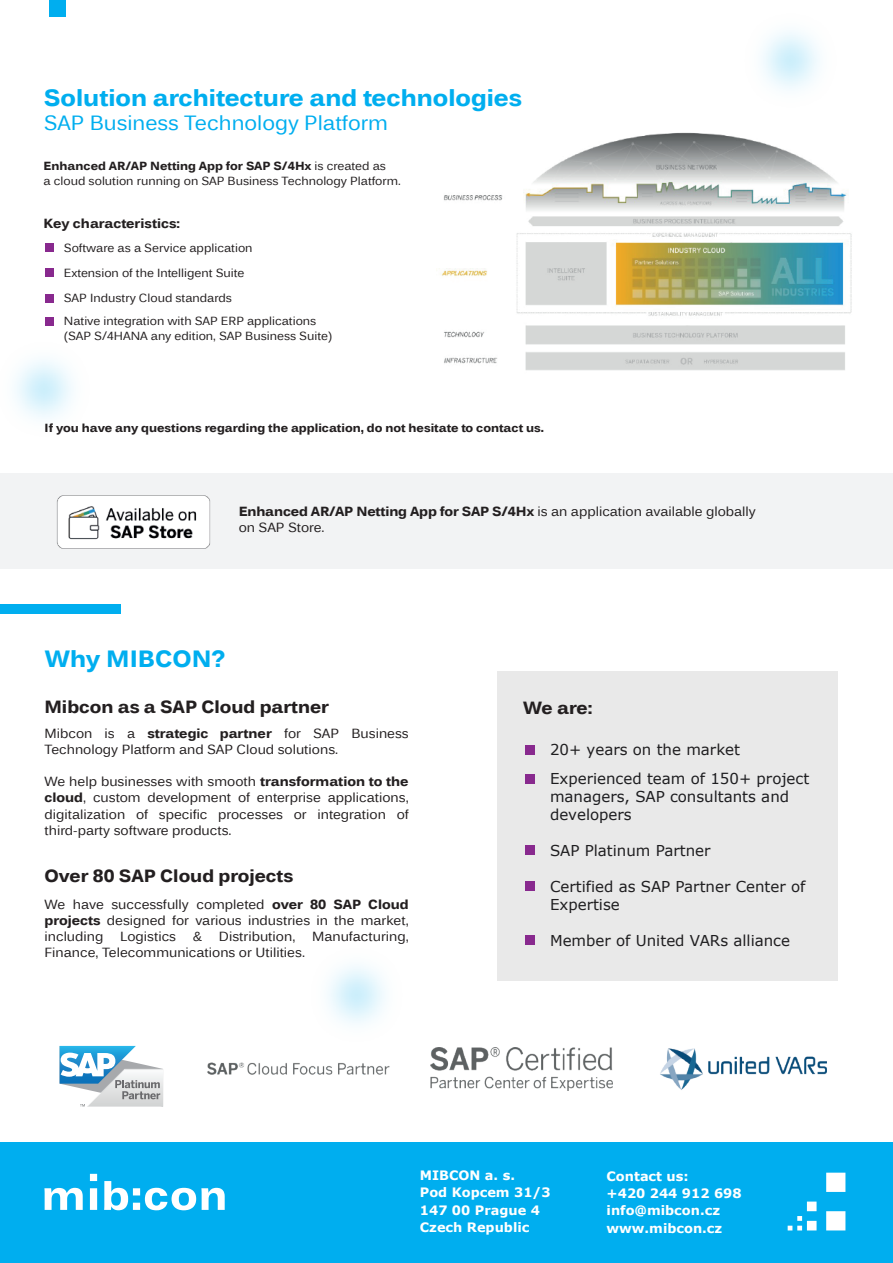
<style>
.page{position:relative;width:893px;height:1263px;background:#fff}
.page>*{position:absolute;margin:0;border:0;box-sizing:border-box;transform-origin:0 0}
.t1{font:700 24px "Endurance Pro";color:#00aeef}
.t2{font:21px "Endurance Pro";color:#00aeef}
.t3{font:700 18px "Endurance Pro";color:#231f20}
.t4{font:15px/18px "Verdana";color:#1f1e20}
.t5{font:15px/18px "Verdana";color:#1d1d20}
.t6{font:13.5px/16.2px "Endurance Pro";color:#231f20}
.t7{font:700 13.5px "Endurance Pro";color:#231f20}
.t8{font:700 12.9px/17.2px "Verdana";color:#fff}
.t9{font:12px/14.4px "Endurance Pro";color:#231f20}
.t10{font:700 12px "Endurance Pro";color:#231f20}
.s1{font-weight:700}
</style>
<div class="page">
<img style="left:0;top:16px;width:853px;height:1127px">
<div style="left:49px;top:0;width:17px;height:16px;background:#00aeef"></div>
<img style="left:436px;top:123px;width:417px;height:259px">
<img style="left:196px;top:1050px;width:204px;height:38px">
<div style="left:0;top:605px;width:121px;height:9px;background:#00aeef"></div>
<div style="left:498px;top:672px;width:340px;height:309px;background:#e9e9e9"></div>
<svg style="left:60px;top:1046px;width:103px;height:60px"></svg>
<img style="left:654px;top:1041px;width:180px;height:56px">
<div style="left:0;top:1143px;width:893px;height:120px;background:#00aeef"></div>
<svg style="left:788px;top:1173px;width:57px;height:57px"></svg>
<svg style="left:44px;top:1174px;width:181px;height:36px"></svg>
<img style="left:430px;top:1047px;width:182px;height:43px">
<div style="left:525px;top:745px;width:10px;height:10px;background:#88298e"></div>
<div style="left:525px;top:773px;width:10px;height:10px;background:#88298e"></div>
<div style="left:525px;top:845px;width:10px;height:10px;background:#88298e"></div>
<div style="left:45px;top:243px;width:9px;height:9px;background:#88298e"></div>
<div style="left:45px;top:269px;width:9px;height:8px;background:#88298e"></div>
<div style="left:45px;top:294px;width:9px;height:8px;background:#88298e"></div>
<div style="left:45px;top:317px;width:9px;height:8px;background:#88298e"></div>
<div style="left:0;top:473px;width:893px;height:96px;background:#f2f3f4"></div>
<img style="left:53px;top:469px;width:160px;height:105px">
<div style="left:525px;top:881px;width:10px;height:10px;background:#88298e"></div>
<div style="left:525px;top:935px;width:10px;height:10px;background:#88298e"></div>
<h1 class="t1" style="left:44px;top:80px;width:480px">Solution architecture and technologies</h1>
<h2 class="t2" style="left:44px;top:108px;width:346px">SAP Business Technology Platform</h2>
<p class="t9" style="left:44px;top:158px;width:359px"><span class="s1">Enhanced AR/AP Netting App for SAP S/4Hx</span> is created as<br>a cloud solution running on SAP Business Technology Platform.</p>
<p class="t7" style="left:44px;top:214px;width:138px">Key characteristics:</p>
<p class="t9" style="left:64px;top:235px;width:190px;line-height:24.9px">Software as a Service application<br>Extension of the Intelligent Suite<br>SAP Industry Cloud standards</p>
<p class="t9" style="left:64px;top:313px;width:270px">Native integration with SAP ERP applications (SAP S/4HANA any edition, SAP Business Suite)</p>
<p class="t10" style="left:45px;top:419px;width:501px">If you have any questions regarding the application, do not hesitate to contact us.</p>
<p class="t6" style="left:239px;top:503px;width:519px"><span class="s1">Enhanced AR/AP Netting App for SAP S/4Hx</span> is an application available globally on SAP Store.</p>
<h1 class="t1" style="left:45px;top:642px;width:182px">Why MIBCON?</h1>
<h3 class="t3" style="left:44px;top:694px;width:286px">Mibcon as a SAP Cloud partner</h3>
<p class="t6" style="left:45px;top:724px;width:366px">Mibcon is a <span class="s1">strategic partner</span> for SAP Business<br>Technology Platform and SAP Cloud solutions.</p>
<p class="t6" style="left:45px;top:773px;width:366px;text-align:justify">We help businesses with smooth <span class="s1">transformation to the cloud</span>, custom development of enterprise applications, digitalization of specific processes or integration of third-party software products.</p>
<h3 class="t3" style="left:44px;top:862px;width:250px">Over 80 SAP Cloud projects</h3>
<p class="t6" style="left:45px;top:895px;width:366px;text-align:justify">We have successfully completed <span class="s1">over 80 SAP Cloud projects</span> designed for various industries in the market, including Logistics &amp; Distribution, Manufacturing, Finance, Telecommunications or Utilities.</p>
<h3 class="t3" style="left:523px;top:695px;width:71px">We are:</h3>
<p class="t4" style="left:550px;top:741px;width:191px">20+ years on the market</p>
<p class="t5" style="left:550px;top:769px;width:261px">Experienced team of 150+ project managers, SAP consultants and developers</p>
<p class="t4" style="left:550px;top:841px;width:162px">SAP Platinum Partner</p>
<p class="t4" style="left:550px;top:877px;width:257px">Certified as SAP Partner Center of<br>Expertise</p>
<p class="t4" style="left:550px;top:931px;width:242px">Member of United VARs alliance</p>
<p class="t8" style="left:420px;top:1167px;width:132px">MIBCON a. s.<br>Pod Kopcem 31/3<br>147 00 Prague 4<br>Czech Republic</p>
<p class="t8" style="left:607px;top:1167px;width:137px">Contact us:<br>+420 244 912 698 info@mibcon.cz www.mibcon.cz</p>
</div>
